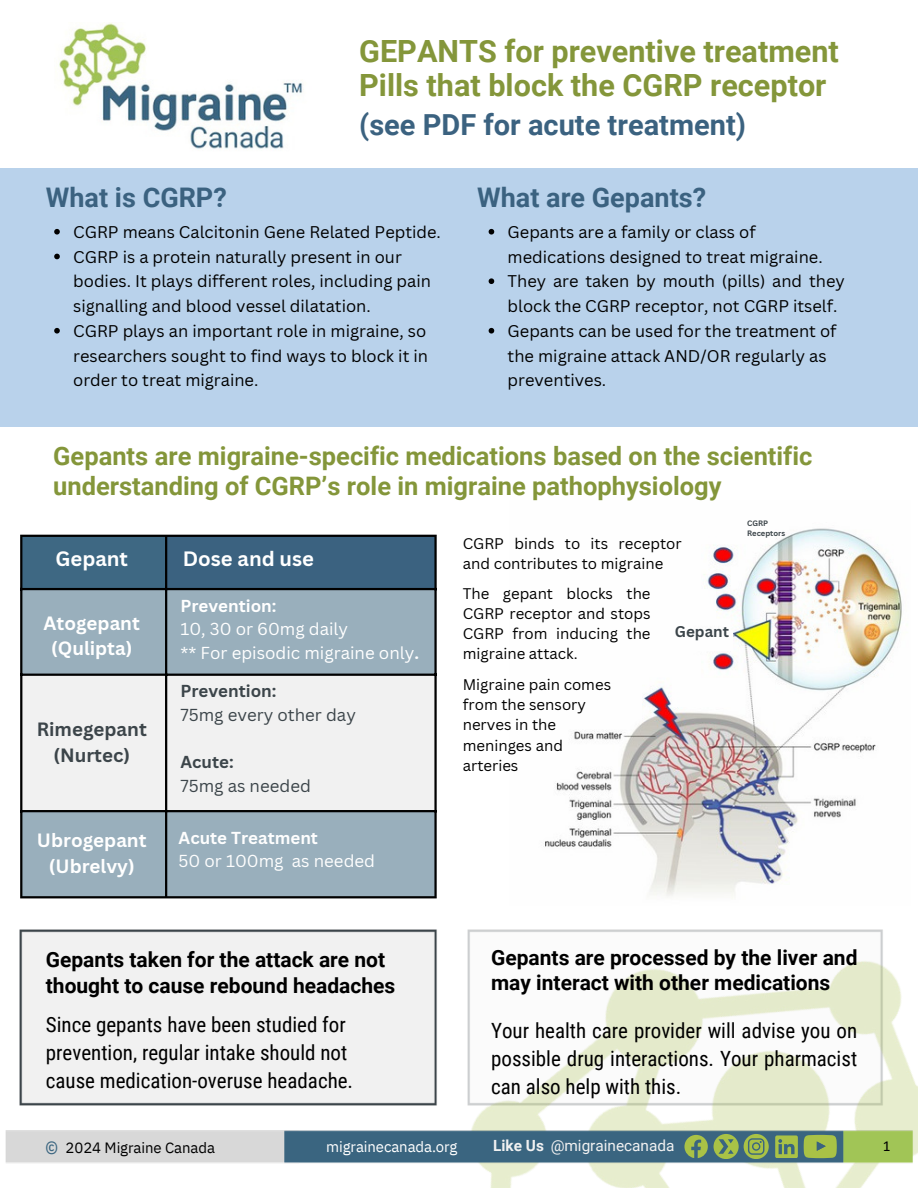
<style>
.page{position:relative;width:918px;height:1188px;background:#fff}
.page>*{position:absolute;margin:0;border:0;box-sizing:border-box;transform-origin:0 0}
.t1{font:700 30.6px/34.8px "Roboto";color:#84963a}
.t2{font:700 28.95px "Roboto";color:#3b6280}
.t3{font:700 27px "Roboto";color:#3b6280}
.t4{font:700 25.5px/30.3px "Roboto";color:#84963a}
.t5{font:21px/28.2px "Roboto Condensed";color:#000}
.t6{font:700 21px/25.8px "Roboto";color:#000}
.t7{font:700 20.25px "Canva Sans";color:#fff}
.t8{font:700 18.75px/25.8px "Canva Sans";color:#fff;text-align:center}
.t9{font:700 18.75px/25.8px "Canva Sans";color:#3c454a;text-align:center}
.t10{font:16.8px/23.7px "Canva Sans";color:#fff}
.t11{font:16.8px "Canva Sans";color:#3c454a}
.t12{font:700 16.8px "Canva Sans";color:#3c454a}
.t13{font:16.8px "Canva Sans";color:#fefefe}
.t14{font:700 16.8px "Canva Sans";color:#fefefe}
.t15{font:700 16.8px "Canva Sans";color:#fff}
.t16{font:16.5px/24.8px "Canva Sans";color:#000}
.t17{font:15.45px "Roboto";color:#f1f1f1}
.t18{font:15.3px "Calibri";color:#000}
.t19{font:700 15.15px "Canva Sans";color:#3c454a}
.t20{font:15px/20.2px "Canva Sans";color:#000}
.t21{font:15px "IBM Plex Sans";letter-spacing:-.005em;color:#000}
.t22{font:15px "IBM Plex Sans";letter-spacing:-.005em;color:#fff}
.t23{font:700 7.65px/10.2px "Canva Sans";color:#3c454a}
.s1{font-weight:700}
.s2{font-family:"IBM Plex Sans Cond";font-size:18px;color:#3a6580}
</style>
<div class="page">
<div style="left:19px;top:929px;width:323px;height:177px;background:#f1f1f1"></div>
<img style="left:556px;top:528px;width:346px;height:306px">
<img style="left:342px;top:834px;width:576px;height:354px">
<img style="left:59px;top:23px;width:245px;height:126px">
<svg style="left:54px;top:229px;width:6px;height:6px"></svg>
<svg style="left:54px;top:254px;width:6px;height:5px"></svg>
<svg style="left:54px;top:328px;width:6px;height:6px"></svg>
<svg style="left:489px;top:229px;width:5px;height:6px"></svg>
<svg style="left:489px;top:278px;width:5px;height:6px"></svg>
<svg style="left:489px;top:328px;width:5px;height:6px"></svg>
<div style="left:666px;top:623px;width:40px;height:20px;background:#fefefe"></div>
<div style="left:21px;top:536px;width:145px;height:53px;background:#3e6883"></div>
<div style="left:166px;top:536px;width:270px;height:53px;background:#3b6280"></div>
<div style="left:22px;top:590px;width:412px;height:306px;background:#99afbc"></div>
<div style="left:22px;top:676px;width:412px;height:134px;background:#f1f1f1"></div>
<hr style="left:20px;top:537px;width:2px;height:359px;background:#000">
<hr style="left:165px;top:537px;width:2px;height:359px;background:#000">
<hr style="left:434px;top:537px;width:3px;height:359px;background:#000">
<hr style="left:20px;top:535px;width:417px;height:2px;background:#000">
<hr style="left:20px;top:588px;width:417px;height:2px;background:#000">
<hr style="left:20px;top:674px;width:417px;height:2px;background:#000">
<hr style="left:20px;top:810px;width:417px;height:2px;background:#000">
<hr style="left:20px;top:896px;width:417px;height:2px;background:#000">
<div style="left:693px;top:630px;width:40px;height:21px;background:#fefefe"></div>
<img style="left:5px;top:1124px;width:913px;height:46px">
<svg style="left:684px;top:1135px;width:24px;height:23px"></svg>
<svg style="left:804px;top:1135px;width:32px;height:23px"></svg>
<svg style="left:744px;top:1134px;width:24px;height:25px"></svg>
<svg style="left:775px;top:1135px;width:23px;height:23px"></svg>
<svg style="left:714px;top:1134px;width:24px;height:25px"></svg>
<h1 class="t1" style="left:359px;top:32px;width:481px">GEPANTS for preventive treatment<br>Pills that block the CGRP receptor</h1>
<h2 class="t2" style="left:359px;top:105px;width:388px">(see PDF for acute treatment)</h2>
<h3 class="t3" style="left:46px;top:179px;width:182px">What is CGRP?</h3>
<h3 class="t3" style="left:477px;top:179px;width:230px">What are Gepants?</h3>
<p class="t16" style="left:73px;top:220px;width:369px">CGRP means Calcitonin Gene Related Peptide.<br>CGRP is a protein naturally present in our bodies. It plays different roles, including pain signalling and blood vessel dilatation.<br>CGRP plays an important role in migraine, so researchers sought to find ways to block it in order to treat migraine.</p>
<p class="t16" style="left:508px;top:220px;width:339px">Gepants are a family or class of medications designed to treat migraine.<br>They are taken by mouth (pills) and they block the CGRP receptor, not CGRP itself.<br>Gepants can be used for the treatment of the migraine attack AND/OR regularly as preventives.</p>
<h3 class="t4" style="left:53px;top:440px;width:761px">Gepants are migraine-specific medications based on the scientific understanding of CGRP’s role in migraine pathophysiology</h3>
<p class="t7" style="left:55px;top:546px;width:74px">Gepant</p>
<p class="t7" style="left:183px;top:546px;width:133px">Dose and use</p>
<p class="t8" style="left:44px;top:610px;width:98px">Atogepant (Qulipta)</p>
<p class="t9" style="left:37px;top:717px;width:112px">Rimegepant (Nurtec)</p>
<p class="t15" style="left:180px;top:596px;width:98px">Prevention:</p>
<p class="t10" style="left:180px;top:617px;width:240px">10, 30 or 60mg daily<br>** For episodic migraine only<span class="s1">.</span></p>
<p class="t12" style="left:180px;top:681px;width:98px">Prevention:</p>
<p class="t11" style="left:180px;top:705px;width:177px">75mg every other day</p>
<p class="t12" style="left:180px;top:752px;width:55px">Acute:</p>
<p class="t11" style="left:180px;top:776px;width:132px">75mg as needed</p>
<p class="t8" style="left:37px;top:828px;width:111px">Ubrogepant (Ubrelvy)</p>
<p class="t14" style="left:179px;top:828px;width:141px">Acute Treatment</p>
<p class="t13" style="left:179px;top:851px;width:198px">50 or 100mg as needed</p>
<p class="t20" style="left:463px;top:533px;width:220px">CGRP binds to its receptor and contributes to migraine</p>
<p class="t20" style="left:463px;top:583px;width:189px;text-align:justify">The gepant blocks the CGRP receptor and stops CGRP from inducing the migraine attack.</p>
<p class="t20" style="left:463px;top:674px;width:150px">Migraine pain comes from the sensory nerves in the meninges and arteries</p>
<p class="t19" style="left:675px;top:623px;width:56px">Gepant</p>
<p class="t23" style="left:747px;top:518px;width:40px">CGRP<br>Receptors</p>
<p class="t6" style="left:46px;top:946px;width:351px">Gepants taken for the attack are not thought to cause rebound headaches</p>
<p class="t6" style="left:491px;top:943px;width:368px">Gepants are processed by the liver and may interact with other medications</p>
<p class="t5" style="left:46px;top:1010px;width:309px">Since gepants have been studied for prevention, regular intake should not cause medication-overuse headache.</p>
<p class="t5" style="left:491px;top:1016px;width:368px;text-align:justify">Your health care provider will advise you on possible drug interactions. Your pharmacist can also help with this.</p>
<p class="t21" style="left:46px;top:1136px;width:171px"><span class="s2">©</span> 2024 Migraine Canada</p>
<p class="t22" style="left:326px;top:1135px;width:133px">migrainecanada.org</p>
<p class="t17" style="left:493px;top:1134px;width:183px"><span class="s1">Like Us</span> @migrainecanada</p>
<p class="t18" style="left:883px;top:1135px;width:9px">1</p>
</div>
